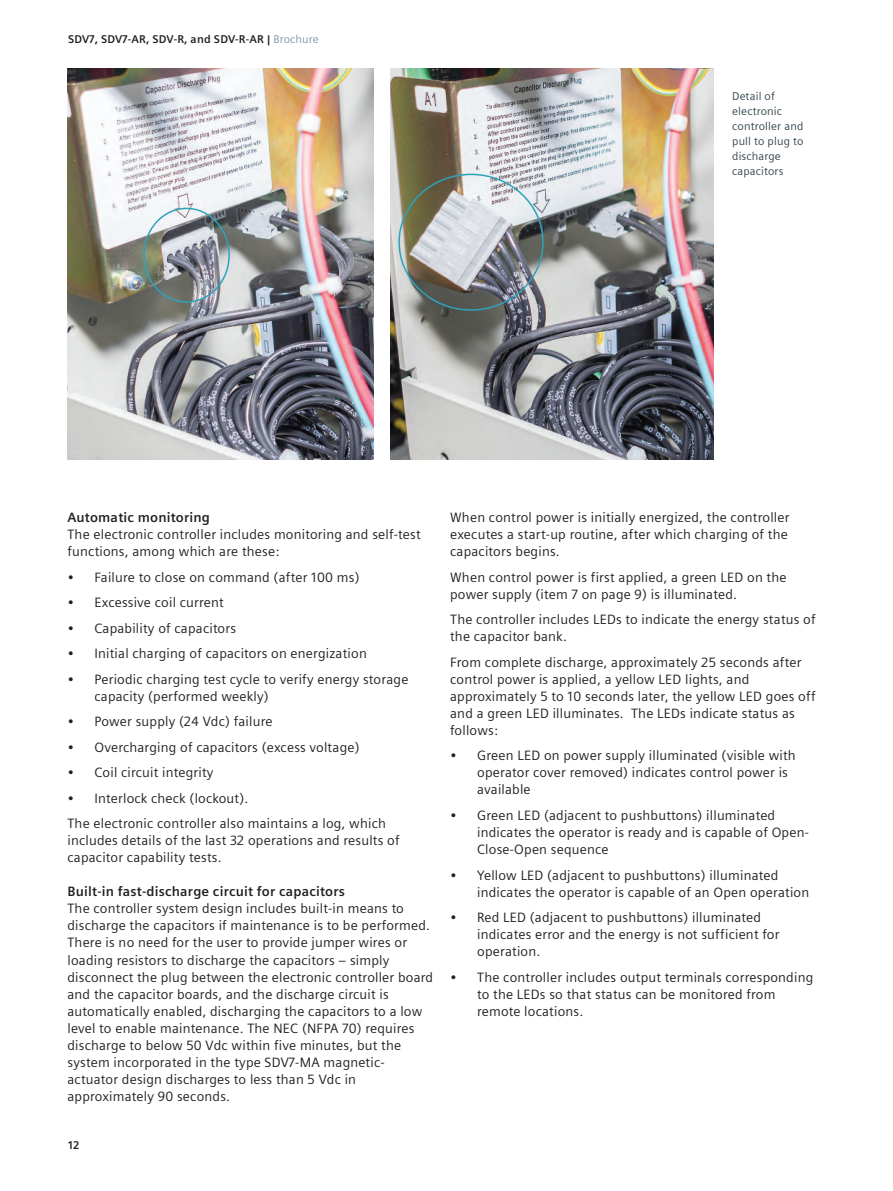
<style>
.page{position:relative;width:893px;height:1191px;background:#fff}
.page>*{position:absolute;margin:0;border:0;box-sizing:border-box;transform-origin:0 0}
.t1{font:13.5px/17px "Siemens Sans";letter-spacing:.015em;color:#231f20}
.t2{font:700 13.5px "Siemens Sans";letter-spacing:.015em;color:#231f20}
.t3{font:11.25px/14.9px "Siemens Sans";letter-spacing:.015em;color:#33444d}
.t4{font:700 11.25px "Siemens Sans";letter-spacing:.015em;color:#231f20}
.s1{font-weight:400;color:#7b99a9}
</style>
<div class="page">
<img style="left:67px;top:68px;width:307px;height:391px">
<img style="left:391px;top:68px;width:323px;height:391px">
<div style="left:143px;top:208px;width:87px;height:95px;border:2px solid #2da3bb;border-radius:50%"></div>
<p class="t4" style="left:68px;top:32px;width:252px">SDV7, SDV7-AR, SDV-R, and SDV-R-AR | <span class="s1">Brochure</span></p>
<p class="t3" style="left:732px;top:89px;width:73px">Detail of electronic controller and pull to plug to discharge capacitors</p>
<p class="t2" style="left:67px;top:510px;width:144px">Automatic monitoring</p>
<p class="t1" style="left:67px;top:526px;width:355px">The electronic controller includes monitoring and self-test functions, among which are these:</p>
<p class="t1" style="left:67px;top:568px;width:294px">• Failure to close on command (after 100 ms)</p>
<p class="t1" style="left:67px;top:594px;width:158px">• Excessive coil current</p>
<p class="t1" style="left:67px;top:619px;width:170px">• Capability of capacitors</p>
<p class="t1" style="left:67px;top:645px;width:301px">• Initial charging of capacitors on energization</p>
<p class="t1" style="left:94px;top:670px;width:315px;text-indent:-27px">• Periodic charging test cycle to verify energy storage capacity (performed weekly)</p>
<p class="t1" style="left:67px;top:713px;width:207px">• Power supply (24 Vdc) failure</p>
<p class="t1" style="left:67px;top:738px;width:294px">• Overcharging of capacitors (excess voltage)</p>
<p class="t1" style="left:67px;top:764px;width:148px">• Coil circuit integrity</p>
<p class="t1" style="left:67px;top:785px;width:320px;line-height:25.5px">• Interlock check (lockout).<br>The electronic controller also maintains a log, which</p>
<p class="t1" style="left:67px;top:832px;width:334px">includes details of the last 32 operations and results of capacitor capability tests.</p>
<p class="t2" style="left:67px;top:884px;width:279px">Built-in fast-discharge circuit for capacitors</p>
<p class="t1" style="left:67px;top:900px;width:367px">The controller system design includes built-in means to discharge the capacitors if maintenance is to be performed.<br>There is no need for the user to provide jumper wires or loading resistors to discharge the capacitors – simply disconnect the plug between the electronic controller board and the capacitor boards, and the discharge circuit is automatically enabled, discharging the capacitors to a low level to enable maintenance. The NEC (NFPA 70) requires discharge to below 50 Vdc within five minutes, but the system incorporated in the type SDV7-MA magnetic&shy;actuator design discharges to less than 5 Vdc in approximately 90 seconds.</p>
<p class="t4" style="left:68px;top:1138px;width:13px">12</p>
<p class="t1" style="left:450px;top:509px;width:341px">When control power is initially energized, the controller executes a start-up routine, after which charging of the capacitors begins.</p>
<p class="t1" style="left:450px;top:568px;width:338px">When control power is first applied, a green LED on the power supply (item 7 on page 9) is illuminated.</p>
<p class="t1" style="left:450px;top:611px;width:367px">The controller includes LEDs to indicate the energy status of the capacitor bank.</p>
<p class="t1" style="left:450px;top:654px;width:367px">From complete discharge, approximately 25 seconds after control power is applied, a yellow LED lights, and approximately 5 to 10 seconds later, the yellow LED goes off and a green LED illuminates. The LEDs indicate status as follows:</p>
<p class="t1" style="left:477px;top:747px;width:320px;text-indent:-27px">• Green LED on power supply illuminated (visible with operator cover removed) indicates control power is available</p>
<p class="t1" style="left:477px;top:807px;width:333px;text-indent:-27px">• Green LED (adjacent to pushbuttons) illuminated indicates the operator is ready and is capable of Open-<br>Close-Open sequence</p>
<p class="t1" style="left:477px;top:866px;width:334px;text-indent:-27px">• Yellow LED (adjacent to pushbuttons) illuminated indicates the operator is capable of an Open operation</p>
<p class="t1" style="left:477px;top:909px;width:304px;text-indent:-27px">• Red LED (adjacent to pushbuttons) illuminated indicates error and the energy is not sufficient for operation.</p>
<p class="t1" style="left:477px;top:968px;width:338px;text-indent:-27px">• The controller includes output terminals corresponding to the LEDs so that status can be monitored from remote locations.</p>
</div>
